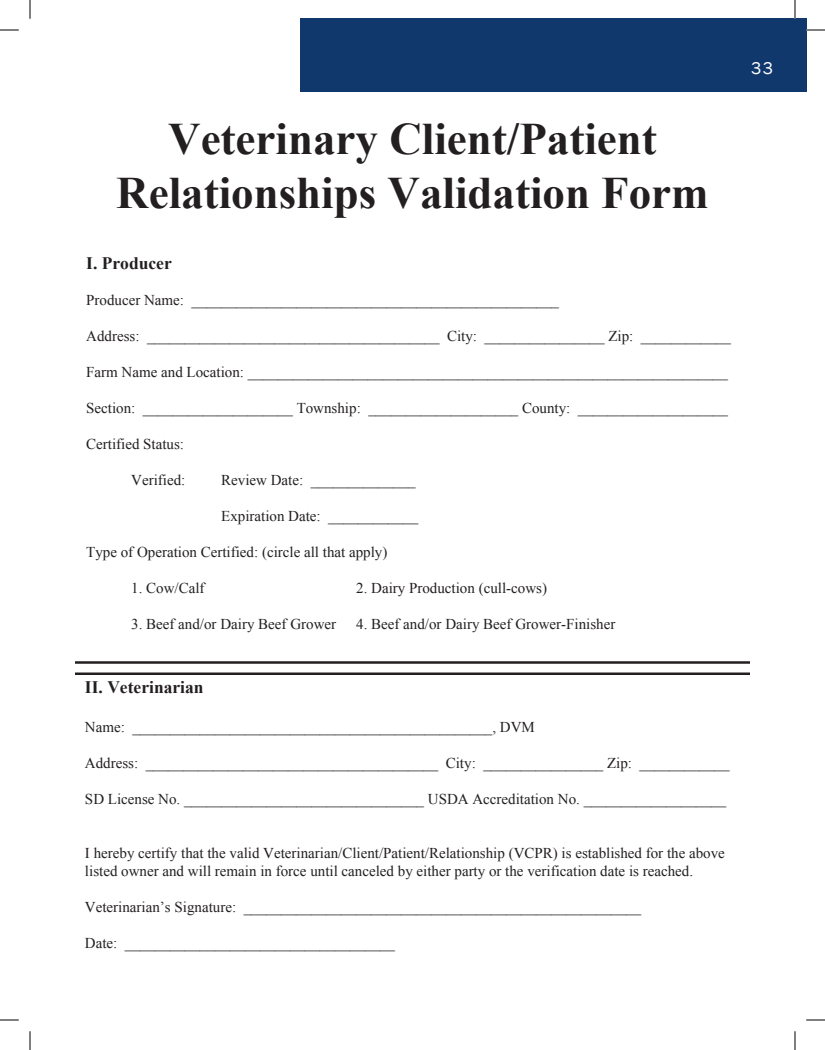
<style>
.page{position:relative;width:825px;height:1050px;background:#fff}
.page>*{position:absolute;margin:0;border:0;box-sizing:border-box;transform-origin:0 0}
.t1{font:700 45px/54px "Times New Roman";color:#231f20;text-align:center}
.t2{font:700 17.5px "Times New Roman";color:#231f20}
.t3{font:17.5px "Franklin Gothic";color:#fff}
.t4{font:15px/18px "Times New Roman";color:#231f20}
</style>
<div class="page">
<div style="left:300px;top:19px;width:506px;height:73px;background:#11386d"></div>
<hr style="left:75px;top:661px;width:675px;height:3px;background:#231f20">
<hr style="left:75px;top:673px;width:675px;height:2px;background:#231f20">
<svg style="left:0;top:29px;width:19px;height:2px"></svg>
<svg style="left:806px;top:29px;width:19px;height:2px"></svg>
<svg style="left:0;top:1019px;width:19px;height:2px"></svg>
<svg style="left:806px;top:1019px;width:19px;height:2px"></svg>
<svg style="left:29px;top:0;width:2px;height:19px"></svg>
<svg style="left:29px;top:1031px;width:2px;height:19px"></svg>
<svg style="left:794px;top:0;width:2px;height:19px"></svg>
<svg style="left:794px;top:1031px;width:2px;height:19px"></svg>
<h1 class="t1" style="left:116px;top:110px;width:594px">Veterinary Client/Patient<br>Relationships Validation Form</h1>
<p class="t2" style="left:86px;top:251px;width:87px">I. Producer</p>
<p class="t4" style="left:86px;top:291px;width:474px">Producer Name: _________________________________________________</p>
<p class="t4" style="left:86px;top:327px;width:646px">Address: _______________________________________ City: ________________ Zip: ____________</p>
<p class="t4" style="left:86px;top:363px;width:643px">Farm Name and Location: ________________________________________________________________</p>
<p class="t4" style="left:86px;top:399px;width:643px">Section: ____________________ Township: ____________________ County: ____________________</p>
<p class="t4" style="left:86px;top:435px;width:99px">Certified Status:</p>
<p class="t4" style="left:131px;top:471px;width:56px">Verified:</p>
<p class="t4" style="left:221px;top:471px;width:196px">Review Date: ______________</p>
<p class="t4" style="left:221px;top:507px;width:199px">Expiration Date: ____________</p>
<p class="t4" style="left:86px;top:543px;width:303px">Type of Operation Certified: (circle all that apply)</p>
<p class="t4" style="left:131px;top:579px;width:75px">1. Cow/Calf</p>
<p class="t4" style="left:356px;top:579px;width:192px">2. Dairy Production (cull-cows)</p>
<p class="t4" style="left:131px;top:615px;width:206px">3. Beef and/or Dairy Beef Grower</p>
<p class="t4" style="left:356px;top:615px;width:261px">4. Beef and/or Dairy Beef Grower-Finisher</p>
<p class="t2" style="left:85px;top:675px;width:120px">II. Veterinarian</p>
<p class="t4" style="left:85px;top:718px;width:451px">Name: ________________________________________________, DVM</p>
<p class="t4" style="left:85px;top:754px;width:646px">Address: _______________________________________ City: ________________ Zip: ____________</p>
<p class="t4" style="left:85px;top:790px;width:643px">SD License No. ________________________________ USDA Accreditation No. ___________________</p>
<p class="t4" style="left:85px;top:844px;width:641px">I hereby certify that the valid Veterinarian/Client/Patient/Relationship (VCPR) is established for the above listed owner and will remain in force until canceled by either party or the verification date is reached.</p>
<p class="t4" style="left:85px;top:898px;width:558px">Veterinarian’s Signature: _____________________________________________________</p>
<p class="t4" style="left:85px;top:934px;width:311px">Date: ____________________________________</p>
<p class="t3" style="left:751px;top:57px;width:23px">33</p>
</div>
